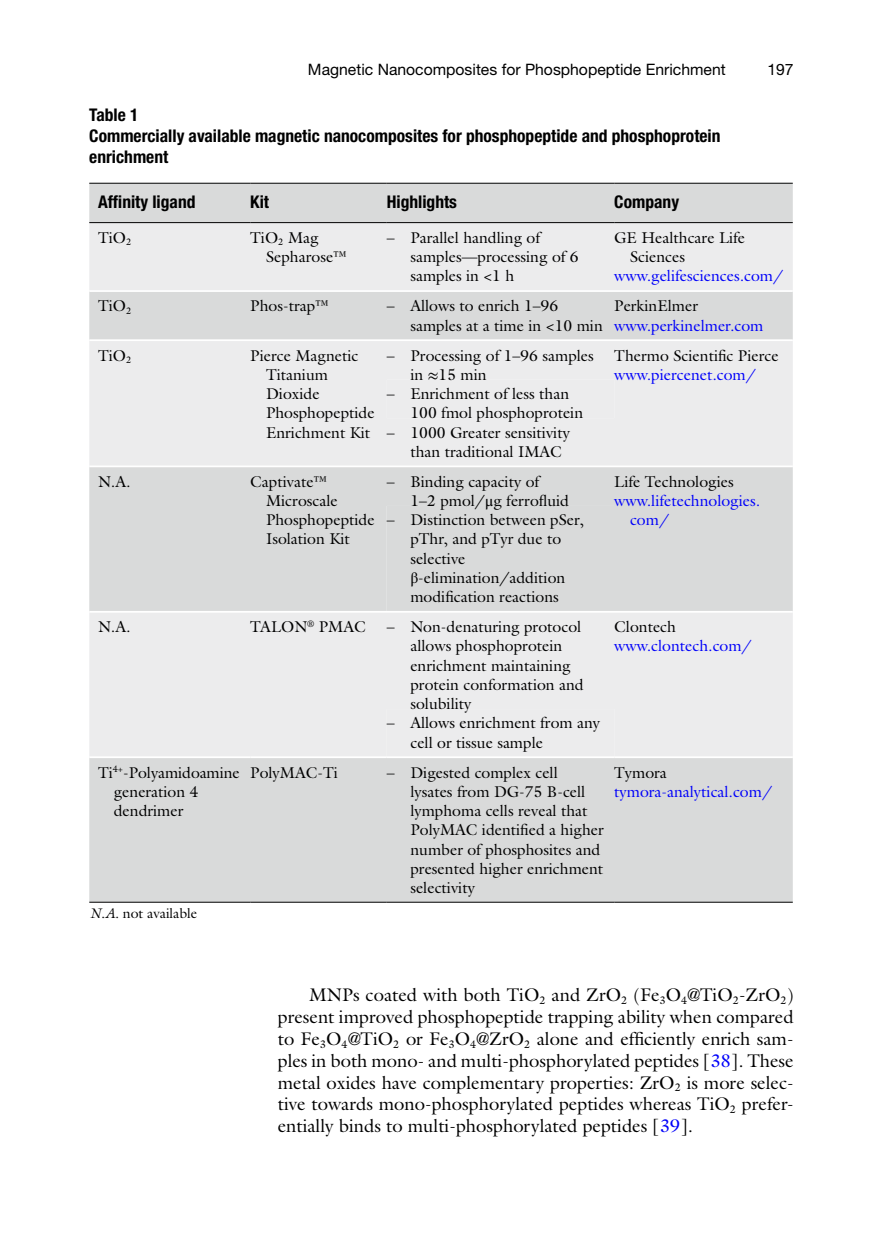
<style>
.page{position:relative;width:883px;height:1260px;background:#fff}
.page>*{position:absolute;margin:0;border:0;box-sizing:border-box;transform-origin:0 0}
.t1{font:18.38px/21.9px "Wmfdtt Galliard";color:#000;text-align:justify}
.t2{font:700 condensed 17.5px/21px "Knnlpb Helvetica Neue";color:#000}
.t3{font:15.75px/19.2px "Wmfdtt Galliard";color:#000}
.t4{font:15.75px "Wmfdtt Galliard";color:#0000fa}
.t5{font:15.75px "Bbjrks Helvetica Neue";color:#000}
.t6{font:14px "Wmfdtt Galliard";color:#000}
.s1{font-family:"Fxnkfk STIX General"}
.s2{font-family:"Dsjmbj Galliard";font-style:italic}
.s3{color:#0000fa}
</style>
<div class="page">
<div style="left:89px;top:184px;width:704px;height:718px;background:#d9dada"></div>
<svg style="left:89px;top:223px;width:704px;height:157px;background:#e6e6e7"></svg>
<svg style="left:89px;top:380px;width:704px;height:376px;background:#e5e6e6"></svg>
<div style="left:387px;top:506px;width:227px;height:106px;background:#d9dada"></div>
<hr style="left:89px;top:183px;width:161px;height:1px;background:#000">
<hr style="left:89px;top:222px;width:161px;height:1px;background:#000">
<hr style="left:250px;top:183px;width:137px;height:1px;background:#000">
<hr style="left:250px;top:222px;width:137px;height:1px;background:#000">
<hr style="left:387px;top:183px;width:227px;height:1px;background:#000">
<hr style="left:387px;top:222px;width:227px;height:1px;background:#000">
<hr style="left:614px;top:183px;width:179px;height:1px;background:#000">
<hr style="left:614px;top:222px;width:179px;height:1px;background:#000">
<hr style="left:89px;top:290px;width:704px;height:2px;background:#fff">
<hr style="left:89px;top:339px;width:704px;height:2px;background:#fff">
<hr style="left:89px;top:466px;width:704px;height:1px;background:#fff">
<hr style="left:89px;top:611px;width:704px;height:2px;background:#fff">
<hr style="left:387px;top:756px;width:227px;height:2px;background:#fff">
<hr style="left:387px;top:902px;width:227px;height:1px;background:#000">
<hr style="left:250px;top:756px;width:137px;height:2px;background:#fff">
<hr style="left:250px;top:902px;width:137px;height:1px;background:#000">
<hr style="left:614px;top:756px;width:179px;height:2px;background:#fff">
<hr style="left:614px;top:902px;width:179px;height:1px;background:#000">
<hr style="left:89px;top:756px;width:161px;height:2px;background:#fff">
<hr style="left:89px;top:902px;width:161px;height:1px;background:#000">
<p class="t5" style="left:308px;top:64px;width:419px">Magnetic Nanocomposites for Phosphopeptide Enrichment</p>
<p class="t5" style="left:767px;top:64px;width:28px">197</p>
<p class="t2" style="left:89px;top:105px;width:633px">Table 1<br>Commercially available magnetic nanocomposites for phosphopeptide and phosphoprotein enrichment</p>
<p class="t2" style="left:98px;top:193px;width:99px">Affinity ligand</p>
<p class="t2" style="left:250px;top:193px;width:20px">Kit</p>
<p class="t2" style="left:387px;top:193px;width:72px">Highlights</p>
<p class="t2" style="left:614px;top:193px;width:66px">Company</p>
<p class="t3" style="left:98px;top:230px;width:35px">TiO <sub>2</sub></p>
<p class="t3" style="left:266px;top:230px;width:82px;text-indent:-16px">TiO <sub>2</sub> Mag<br>Sepharose™</p>
<p class="t3" style="left:410px;top:230px;width:170px;text-indent:-24px">– Parallel handling of samples—processing of 6 samples in &lt;1 h</p>
<p class="t3" style="left:630px;top:230px;width:117px;text-indent:-16px">GE Healthcare Life<br>Sciences</p>
<p class="t4" style="left:614px;top:270px;width:170px">www.gelifesciences.com/</p>
<p class="t3" style="left:98px;top:298px;width:35px">TiO <sub>2</sub></p>
<p class="t3" style="left:250px;top:298px;width:80px">Phos-trap™</p>
<p class="t3" style="left:410px;top:298px;width:194px;text-indent:-24px">– Allows to enrich 1–96 samples at a time in &lt;10 min</p>
<p class="t3" style="left:614px;top:298px;width:85px">PerkinElmer</p>
<p class="t4" style="left:614px;top:319px;width:151px">www.perkinelmer.com</p>
<p class="t3" style="left:98px;top:347px;width:35px">TiO <sub>2</sub></p>
<p class="t3" style="left:266px;top:347px;width:110px;text-indent:-16px">Pierce Magnetic<br>Titanium<br>Dioxide<br>Phosphopeptide<br>Enrichment Kit</p>
<p class="t3" style="left:410px;top:347px;width:185px;text-indent:-24px">– Processing of 1–96 samples in <span class="s1">≈</span>15 min</p>
<p class="t3" style="left:614px;top:347px;width:166px">Thermo Scientific Pierce</p>
<p class="t4" style="left:614px;top:368px;width:143px">www.piercenet.com/</p>
<p class="t3" style="left:410px;top:386px;width:174px;text-indent:-24px">– Enrichment of less than<br>100 fmol phosphoprotein</p>
<p class="t3" style="left:410px;top:424px;width:161px;text-indent:-24px">– 1000 Greater sensitivity than traditional IMAC</p>
<p class="t3" style="left:98px;top:473px;width:34px">N.A.</p>
<p class="t3" style="left:266px;top:473px;width:110px;text-indent:-16px">Captivate™<br>Microscale<br>Phosphopeptide<br>Isolation Kit</p>
<p class="t3" style="left:410px;top:473px;width:160px;text-indent:-24px">– Binding capacity of<br>1–2 pmol/<span class="s1">μ</span>g ferrofluid</p>
<p class="t3" style="left:614px;top:473px;width:121px">Life Technologies</p>
<p class="t4" style="left:614px;top:495px;width:147px">www.lifetechnologies.</p>
<p class="t3" style="left:387px;top:512px;width:198px">– Distinction between pSer,</p>
<p class="t4" style="left:630px;top:514px;width:41px">com/</p>
<p class="t3" style="left:410px;top:531px;width:156px">pThr, and pTyr due to selective <span class="s1">β</span>-elimination/ addition modification reactions</p>
<p class="t3" style="left:98px;top:619px;width:34px">N.A.</p>
<p class="t3" style="left:250px;top:619px;width:117px">TALON <sup>®</sup> PMAC</p>
<p class="t3" style="left:410px;top:619px;width:175px;text-indent:-24px">– Non-denaturing protocol allows phosphoprotein enrichment maintaining protein conformation and solubility</p>
<p class="t3" style="left:614px;top:619px;width:63px">Clontech</p>
<p class="t4" style="left:614px;top:640px;width:139px">www.clontech.com/</p>
<p class="t3" style="left:410px;top:715px;width:191px;text-indent:-24px">– Allows enrichment from any cell or tissue sample</p>
<p class="t3" style="left:114px;top:764px;width:128px;text-indent:-16px">Ti <sup>4+</sup>-Polyamidoamine generation 4 dendrimer</p>
<p class="t3" style="left:250px;top:764px;width:89px">PolyMAC- Ti</p>
<p class="t3" style="left:410px;top:764px;width:195px;text-indent:-24px">– Digested complex cell lysates from DG-75 B-cell lymphoma cells reveal that<br>PolyMAC identified a higher number of phosphosites and presented higher enrichment selectivity</p>
<p class="t3" style="left:614px;top:764px;width:54px">Tymora</p>
<p class="t4" style="left:614px;top:785px;width:159px">tymora-analytical.com/</p>
<p class="t6" style="left:89px;top:908px;width:110px"><span class="s2">N.A.</span> not available</p>
<p class="t1" style="left:278px;top:986px;width:517px;text-indent:32px">MNPs coated with both TiO <sub>2</sub> and ZrO <sub>2</sub> (Fe <sub>3</sub>O <sub>4</sub>@TiO <sub>2</sub>-ZrO <sub>2</sub>) present improved phosphopeptide trapping ability when compared to Fe <sub>3</sub>O <sub>4</sub>@TiO <sub>2</sub> or Fe <sub>3</sub>O <sub>4</sub>@ZrO <sub>2</sub> alone and efficiently enrich sam&shy;ples in both mono- and multi-phosphorylated peptides [ <span class="s3">38</span>]. These metal oxides have complementary properties: ZrO <sub>2</sub> is more selec&shy;tive towards mono-phosphorylated peptides whereas TiO <sub>2</sub> prefer&shy;entially binds to multi-phosphorylated peptides [ <span class="s3">39</span>].</p>
</div>
